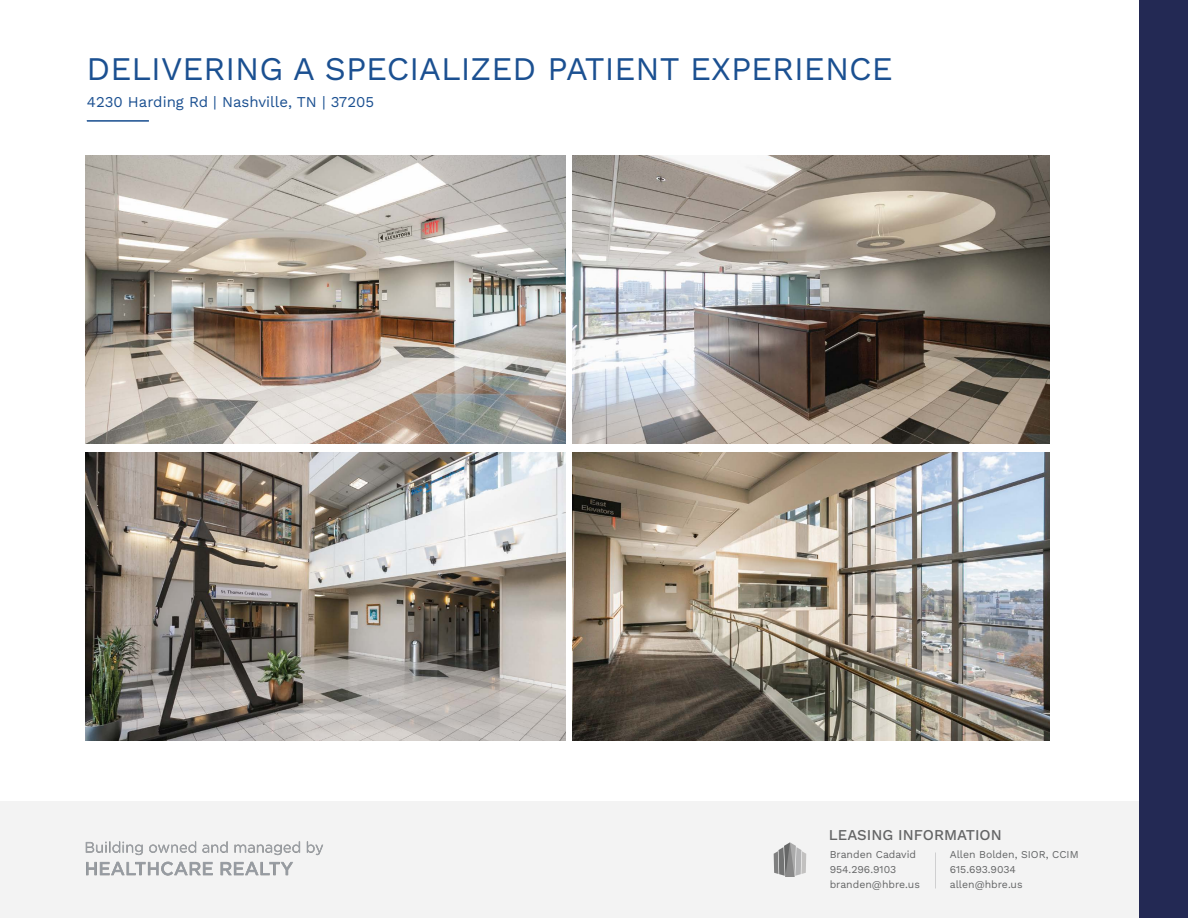
<style>
.page{position:relative;width:1188px;height:918px;background:#fff}
.page>*{position:absolute;margin:0;border:0;box-sizing:border-box;transform-origin:0 0}
.t1{font:33px "Work Sans";color:#1b5091}
.t2{font:15px "Work Sans";color:#1b5091}
.t3{font:15px "Work Sans";color:#646566}
.t4{font:10.5px/15px "Work Sans";color:#646566}
.t5{font:10.5px "Work Sans";color:#646667}
</style>
<div class="page">
<img style="left:86px;top:155px;width:480px;height:289px">
<img style="left:86px;top:452px;width:480px;height:289px">
<img style="left:573px;top:155px;width:477px;height:289px">
<img style="left:573px;top:452px;width:477px;height:289px">
<div style="left:0;top:801px;width:1188px;height:117px;background:#f3f3f3"></div>
<svg style="left:774px;top:842px;width:32px;height:35px"></svg>
<div style="left:1139px;top:0;width:49px;height:918px;background:#232954"></div>
<hr style="left:87px;top:120px;width:62px;height:2px;background:#1b5091">
<img style="left:85px;top:841px;width:238px;height:35px">
<h1 class="t1" style="left:87px;top:43px;width:808px">DELIVERING A SPECIALIZED PATIENT EXPERIENCE</h1>
<h2 class="t2" style="left:87px;top:91px;width:289px">4230 Harding Rd | Nashville, TN | 37205</h2>
<h2 class="t3" style="left:829px;top:824px;width:174px">LEASING INFORMATION</h2>
<p class="t4" style="left:830px;top:847px;width:92px">Branden Cadavid<br>954.296.9103 branden@hbre.us</p>
<p class="t5" style="left:950px;top:847px;width:130px">Allen Bolden, SIOR, CCIM</p>
<p class="t4" style="left:950px;top:862px;width:74px">615.693.9034 allen@hbre.us</p>
</div>
